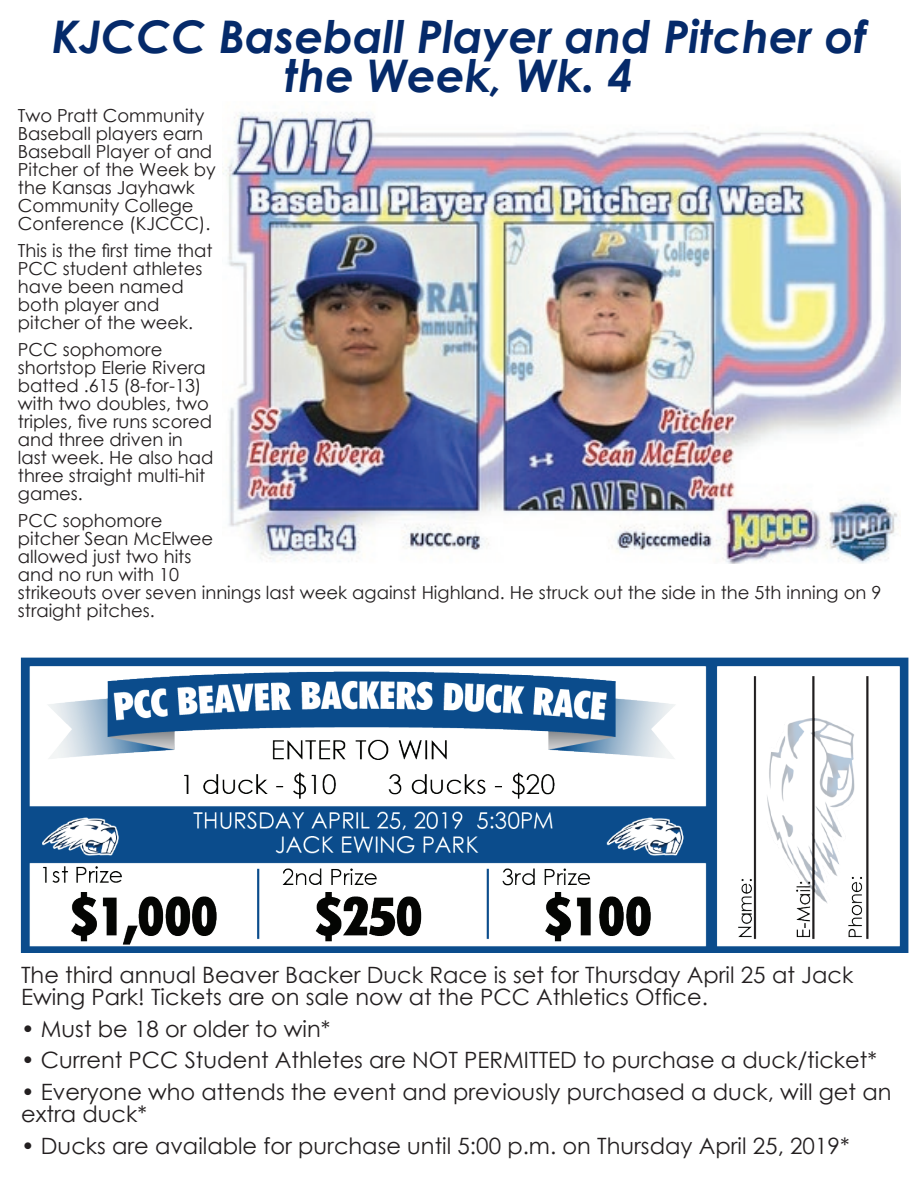
<style>
.page{position:relative;width:918px;height:1188px;background:#fff}
.page>*{position:absolute;margin:0;border:0;box-sizing:border-box;transform-origin:0 0}
.t1{font:italic 700 45px/39px "Century Gothic";color:#052a6a;text-align:center}
.t2{font:22.5px/22.5px "Century Gothic";color:#231f20}
.t3{font:18px/18px "Century Gothic";color:#231f20}
</style>
<div class="page">
<img style="left:223px;top:112px;width:677px;height:452px">
<img style="left:20px;top:657px;width:889px;height:296px">
<h1 class="t1" style="left:52px;top:15px;width:816px">KJCCC Baseball Player and Pitcher of the Week, Wk. 4</h1>
<p class="t3" style="left:18px;top:107px;width:199px">Two Pratt Community<br>Baseball players earn<br>Baseball Player of and<br>Pitcher of the Week by the Kansas Jayhawk<br>Community College<br>Conference (KJCCC).</p>
<p class="t3" style="left:18px;top:242px;width:196px">This is the first time that<br>PCC student athletes have been named both player and pitcher of the week.</p>
<p class="t3" style="left:18px;top:341px;width:197px">PCC sophomore shortstop Elerie Rivera batted .615 (8-for-13) with two doubles, two triples, five runs scored and three driven in last week. He also had three straight multi-hit games.</p>
<p class="t3" style="left:18px;top:512px;width:865px">PCC sophomore<br>pitcher Sean McElwee<br>allowed just two hits<br>and no run with 10<br>strikeouts over seven innings last week against Highland. He struck out the side in the 5th inning on 9 straight pitches.</p>
<p class="t2" style="left:21px;top:963px;width:834px">The third annual Beaver Backer Duck Race is set for Thursday April 25 at Jack<br>Ewing Park! Tickets are on sale now at the PCC Athletics Office.</p>
<p class="t2" style="left:21px;top:1017px;width:311px">• Must be 18 or older to win*</p>
<p class="t2" style="left:21px;top:1049px;width:858px">• Current PCC Student Athletes are NOT PERMITTED to purchase a duck/ticket*</p>
<p class="t2" style="left:21px;top:1080px;width:872px">• Everyone who attends the event and previously purchased a duck, will get an extra duck*</p>
<p class="t2" style="left:21px;top:1134px;width:830px">• Ducks are available for purchase until 5:00 p.m. on Thursday April 25, 2019*</p>
</div>
